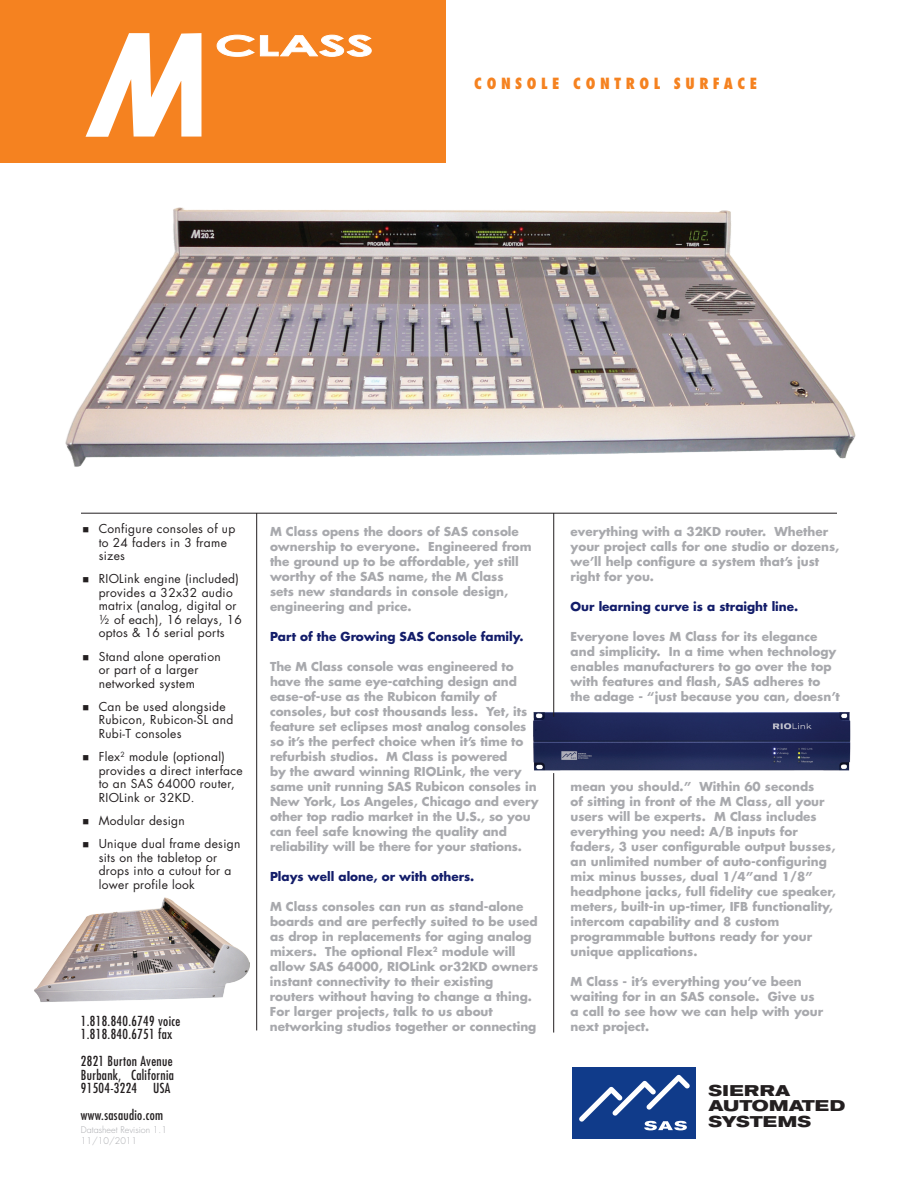
<style>
.page{position:relative;width:918px;height:1188px;background:#fff}
.page>*{position:absolute;margin:0;border:0;box-sizing:border-box;transform-origin:0 0}
.t1{font:700 expanded 15.45px/15.5px "Akzidenz Grotesk BE";letter-spacing:.01em;color:#231f20;scale:1.1 1}
.t2{font:800 condensed 15px "Futura Std";letter-spacing:.3em;color:#f58220}
.t3{font:condensed 13.5px/13.5px "Futura";letter-spacing:.025em;color:#231f20}
.t4{font:700 12px/15px "Futura";color:#a8a9ad}
.t5{font:12px/13.5px "Futura";letter-spacing:.025em;color:#231f20}
.t6{font:700 12px "Futura";color:#131d6a}
.t7{font:300 9px/10.8px "Futura Std";color:#a8a9ad}
</style>
<div class="page">
<div style="left:572px;top:1068px;width:124px;height:71px;background:#103b8a"></div>
<svg style="left:579px;top:1075px;width:111px;height:55px"></svg>
<div style="left:0;top:0;width:446px;height:163px;background:#f58220"></div>
<img style="left:65px;top:207px;width:791px;height:260px">
<svg style="left:216px;top:35px;width:156px;height:22px"></svg>
<svg style="left:85px;top:33px;width:117px;height:104px"></svg>
<hr style="left:256px;top:513px;width:1px;height:517px;background:#231f20">
<hr style="left:81px;top:513px;width:756px;height:1px;background:#231f20">
<img style="left:533px;top:709px;width:318px;height:62px">
<hr style="left:553px;top:513px;width:1px;height:204px;background:#231f20">
<hr style="left:553px;top:773px;width:1px;height:260px;background:#231f20">
<img style="left:34px;top:897px;width:216px;height:105px">
<p class="t2" style="left:474px;top:74px;width:285px">CONSOLE CONTROL SURFACE</p>
<p class="t5" style="left:99px;top:522px;width:138px">Configure consoles of up to 24 faders in 3 frame sizes</p>
<p class="t5" style="left:99px;top:572px;width:145px">RIOLink engine (included) provides a 32x32 audio matrix (analog, digital or ½ of each), 16 relays, 16 optos &amp; 16 serial ports</p>
<p class="t5" style="left:99px;top:649px;width:124px">Stand alone operation or part of a larger networked system</p>
<p class="t5" style="left:99px;top:700px;width:136px">Can be used alongside<br>Rubicon, Rubicon-SL and<br>Rubi-T consoles</p>
<p class="t5" style="left:99px;top:750px;width:146px">Flex<sup>2</sup> module (optional) provides a direct interface to an SAS 64000 router,<br>RIOLink or 32KD.</p>
<p class="t5" style="left:99px;top:809px;width:143px;line-height:23.2px">Modular design<br>Unique dual frame design</p>
<p class="t5" style="left:99px;top:850px;width:134px">sits on the tabletop or drops into a cutout for a lower profile look</p>
<p class="t3" style="left:81px;top:1014px;width:101px">1.818.840.6749 voice<br>1.818.840.6751 fax</p>
<p class="t3" style="left:81px;top:1055px;width:95px;text-align:justify">2821 Burton Avenue Burbank, California 91504-3224 USA</p>
<p class="t3" style="left:81px;top:1109px;width:84px">www.sasaudio.com</p>
<p class="t7" style="left:81px;top:1124px;width:88px">Datasheet Revision 1.1<br>11/10/2011</p>
<p class="t4" style="left:270px;top:524px;width:263px">M Class opens the doors of SAS console ownership to everyone. Engineered from the ground up to be affordable, yet still worthy of the SAS name, the M Class<br>sets new standards in console design, engineering and price.</p>
<p class="t6" style="left:270px;top:628px;width:255px">Part of the Growing SAS Console family.</p>
<p class="t4" style="left:270px;top:659px;width:270px">The M Class console was engineered to have the same eye-catching design and ease-of-use as the Rubicon family of consoles, but cost thousands less. Yet, its feature set eclipses most analog consoles so it’s the perfect choice when it’s time to refurbish studios. M Class is powered<br>by the award winning RIOLink, the very same unit running SAS Rubicon consoles in New York, Los Angeles, Chicago and every other top radio market in the U.S., so you can feel safe knowing the quality and reliability will be there for your stations.</p>
<p class="t6" style="left:270px;top:868px;width:206px">Plays well alone, or with others.</p>
<p class="t4" style="left:270px;top:899px;width:270px">M Class consoles can run as stand-alone boards and are perfectly suited to be used as drop in replacements for aging analog mixers. The optional Flex<sup>2</sup> module will allow SAS 64000, RIOLink or32KD owners instant connectivity to their existing routers without having to change a thing.<br>For larger projects, talk to us about networking studios together or connecting</p>
<p class="t4" style="left:571px;top:524px;width:270px">everything with a 32KD router. Whether your project calls for one studio or dozens, we’ll help configure a system that’s just right for you.</p>
<p class="t6" style="left:571px;top:598px;width:229px">Our learning curve is a straight line.</p>
<p class="t4" style="left:571px;top:629px;width:271px">Everyone loves M Class for its elegance and simplicity. In a time when technology enables manufacturers to go over the top with features and flash, SAS adheres to the adage - “just because you can, doesn’t</p>
<p class="t4" style="left:571px;top:779px;width:267px">mean you should.” Within 60 seconds<br>of sitting in front of the M Class, all your users will be experts. M Class includes everything you need: A/B inputs for faders, 3 user configurable output busses, an unlimited number of auto-configuring mix minus busses, dual 1/4”and 1/8” headphone jacks, full fidelity cue speaker, meters, built-in up-timer, IFB functionality, intercom capability and 8 custom programmable buttons ready for your unique applications.</p>
<p class="t4" style="left:571px;top:974px;width:254px">M Class - it’s everything you’ve been waiting for in an SAS console. Give us a call to see how we can help with your next project.</p>
<p class="t1" style="left:708px;top:1083px;width:126px">SIERRA<br>AUTOMATED<br>SYSTEMS</p>
</div>
